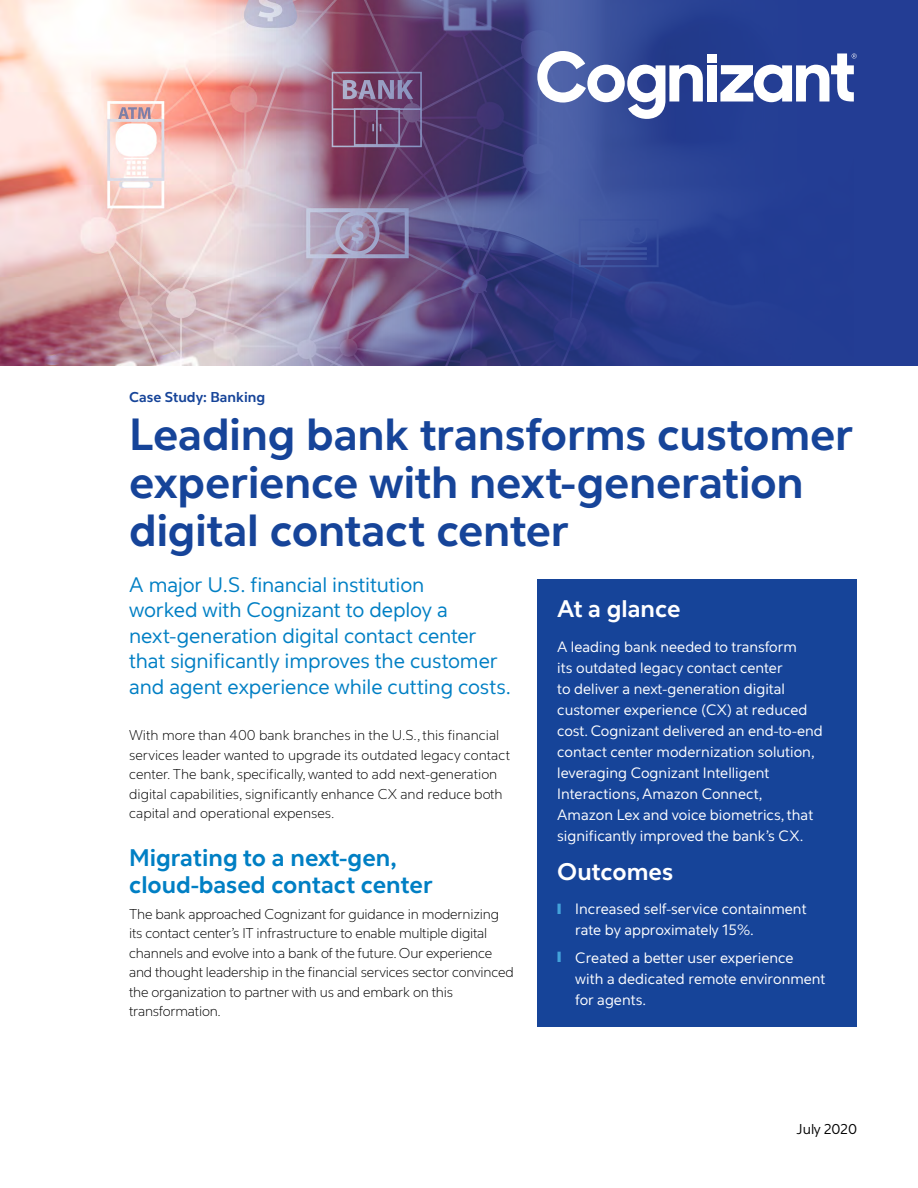
<style>
.page{position:relative;width:918px;height:1188px;background:#fff}
.page>*{position:absolute;margin:0;border:0;box-sizing:border-box;transform-origin:0 0}
.t1{font:700 45px/48px "Cognizant Sans";letter-spacing:-.005em;color:#164499}
.t2{font:700 24px/27px "Cognizant Sans";color:#007fc4}
.t3{font:700 24px "Cognizant Sans";color:#fff}
.t4{font:21px/25.5px "Cognizant Sans";letter-spacing:-.01em;color:#007fc4}
.t5{font:15px/21px "Cognizant Sans";color:#fff}
.t6{font:300 14.25px/19.5px "Cognizant Sans";letter-spacing:-.015em;color:#000}
.t7{font:700 14.25px "Cognizant Sans";color:#164499}
.t8{font:14.25px "Cognizant Sans";color:#000}
.s1{color:#44a3db}
</style>
<div class="page">
<img style="left:0;top:0;width:216px;height:366px">
<img style="left:216px;top:0;width:702px;height:366px">
<div style="left:707px;top:54px;width:10px;height:9px;background:#fff"></div>
<div style="left:707px;top:66px;width:10px;height:36px;background:#fff"></div>
<svg style="left:537px;top:51px;width:166px;height:68px"></svg>
<svg style="left:721px;top:53px;width:136px;height:49px"></svg>
<div style="left:537px;top:579px;width:320px;height:448px;background:#164499"></div>
<p class="t7" style="left:129px;top:388px;width:138px">Case Study: Banking</p>
<h1 class="t1" style="left:129px;top:411px;width:726px">Leading bank transforms customer experience with next-generation digital contact center</h1>
<h3 class="t4" style="left:129px;top:572px;width:383px">A major U.S. financial institution<br>worked with Cognizant to deploy a next-generation digital contact center that significantly improves the customer and agent experience while cutting costs.</h3>
<p class="t6" style="left:129px;top:726px;width:382px">With more than 400 bank branches in the U.S., this financial services leader wanted to upgrade its outdated legacy contact center. The bank, specifically, wanted to add next-generation digital capabilities, significantly enhance CX and reduce both capital and operational expenses.</p>
<h2 class="t2" style="left:129px;top:844px;width:305px">Migrating to a next-gen, cloud-based contact center</h2>
<p class="t6" style="left:129px;top:904px;width:386px">The bank approached Cognizant for guidance in modernizing its contact center’s IT infrastructure to enable multiple digital channels and evolve into a bank of the future. Our experience and thought leadership in the financial services sector convinced the organization to partner with us and embark on this transformation.</p>
<h2 class="t3" style="left:557px;top:593px;width:125px">At a glance</h2>
<p class="t5" style="left:557px;top:636px;width:267px">A leading bank needed to transform<br>its outdated legacy contact center<br>to deliver a next-generation digital customer experience (CX) at reduced cost. Cognizant delivered an end-to-end contact center modernization solution, leveraging Cognizant Intelligent Interactions, Amazon Connect,<br>Amazon Lex and voice biometrics, that significantly improved the bank’s CX.</p>
<h2 class="t3" style="left:557px;top:856px;width:117px">Outcomes</h2>
<p class="t5" style="left:575px;top:899px;width:233px;text-indent:-18px"><span class="s1">❙</span> Increased self-service containment rate by approximately 15%.</p>
<p class="t5" style="left:575px;top:948px;width:252px;text-indent:-18px"><span class="s1">❙</span> Created a better user experience<br>with a dedicated remote environment for agents.</p>
<p class="t8" style="left:797px;top:1120px;width:62px">July 2020</p>
</div>
